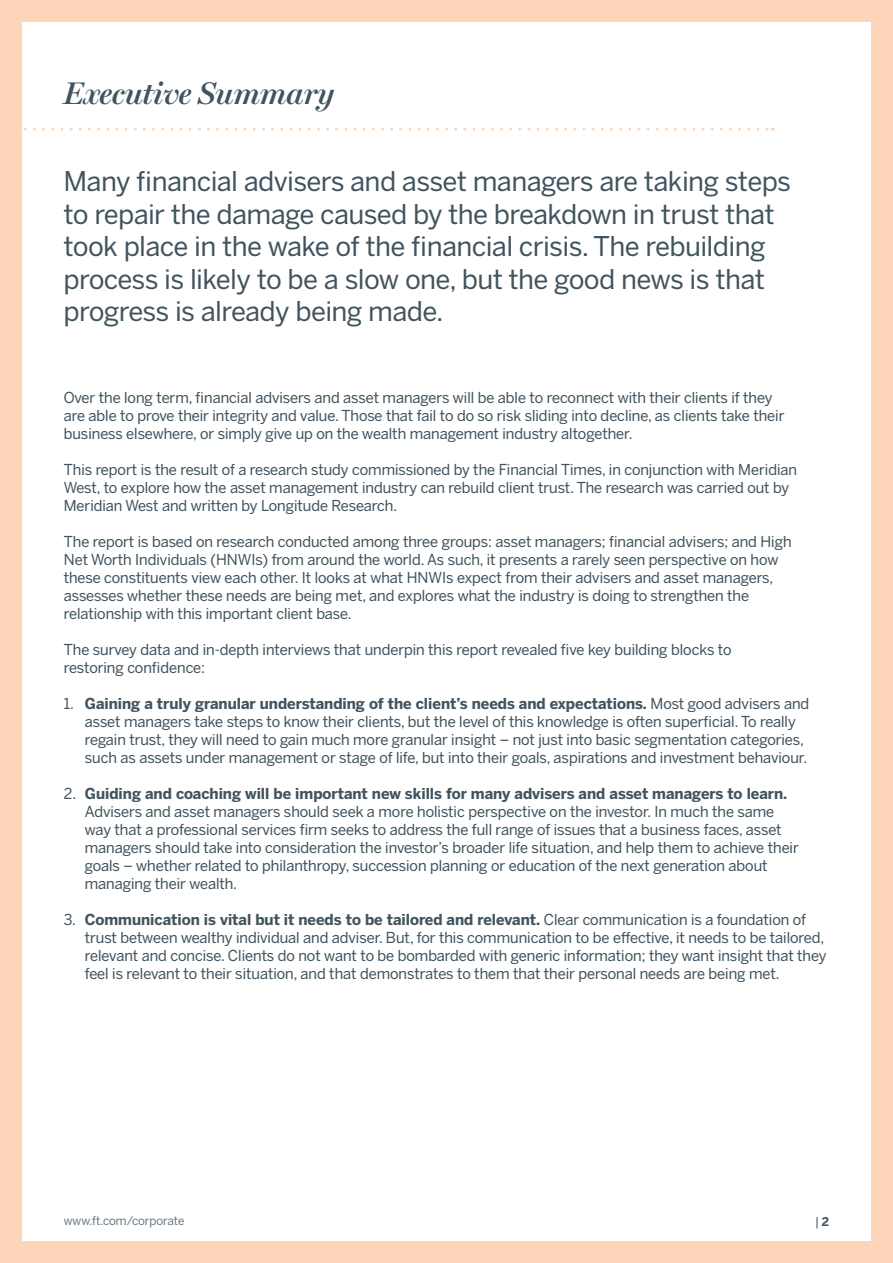
<style>
.page{position:relative;width:893px;height:1263px;background:#fff}
.page>*{position:absolute;margin:0;border:0;box-sizing:border-box;transform-origin:0 0}
.t1{font:italic 600 31.5px "Miller Display";color:#41535d}
.t2{font:27px/32.4px "Benton Sans";color:#41535d}
.t3{font:15px/18px "Benton Sans";color:#41535d}
.t4{font:12px "Benton Sans";color:#697b85}
.t5{font:12px "Benton Sans";color:#41535d}
.s1{font-weight:700}
</style>
<div class="page">
<div style="left:0;top:0;width:893px;height:21px;background:#fdd6b9"></div>
<div style="left:0;top:1242px;width:893px;height:21px;background:#fdd6b9"></div>
<div style="left:0;top:0;width:21px;height:1263px;background:#fdd6b9"></div>
<div style="left:872px;top:0;width:21px;height:1263px;background:#fdd6b9"></div>
<svg style="left:21px;top:128px;width:752px;height:3px"></svg>
<h1 class="t1" style="left:64px;top:76px;width:272px">Executive Summary</h1>
<p class="t2" style="left:64px;top:165px;width:728px">Many financial advisers and asset managers are taking steps to repair the damage caused by the breakdown in trust that took place in the wake of the financial crisis. The rebuilding process is likely to be a slow one, but the good news is that progress is already being made.</p>
<p class="t3" style="left:64px;top:388px;width:722px">Over the long term, financial advisers and asset managers will be able to reconnect with their clients if they are able to prove their integrity and value. Those that fail to do so risk sliding into decline, as clients take their business elsewhere, or simply give up on the wealth management industry altogether.</p>
<p class="t3" style="left:64px;top:460px;width:735px">This report is the result of a research study commissioned by the Financial Times, in conjunction with Meridian<br>West, to explore how the asset management industry can rebuild client trust. The research was carried out by<br>Meridian West and written by Longitude Research.</p>
<p class="t3" style="left:64px;top:532px;width:729px">The report is based on research conducted among three groups: asset managers; financial advisers; and High Net Worth Individuals (HNWIs) from around the world. As such, it presents a rarely seen perspective on how these constituents view each other. It looks at what HNWIs expect from their advisers and asset managers, assesses whether these needs are being met, and explores what the industry is doing to strengthen the relationship with this important client base.</p>
<p class="t3" style="left:64px;top:640px;width:669px">The survey data and in-depth interviews that underpin this report revealed five key building blocks to restoring confidence:</p>
<p class="t3" style="left:85px;top:694px;width:726px;text-indent:-21px">1. <span class="s1">Gaining a truly granular understanding of the client’s needs and expectations.</span> Most good advisers and asset managers take steps to know their clients, but the level of this knowledge is often superficial. To really regain trust, they will need to gain much more granular insight – not just into basic segmentation categories, such as assets under management or stage of life, but into their goals, aspirations and investment behaviour.</p>
<p class="t3" style="left:85px;top:784px;width:715px;text-indent:-21px">2. <span class="s1">Guiding and coaching will be important new skills for many advisers and asset managers to learn.<br></span>Advisers and asset managers should seek a more holistic perspective on the investor. In much the same way that a professional services firm seeks to address the full range of issues that a business faces, asset managers should take into consideration the investor’s broader life situation, and help them to achieve their goals – whether related to philanthropy, succession planning or education of the next generation about managing their wealth.</p>
<p class="t3" style="left:85px;top:910px;width:743px;text-indent:-21px">3. <span class="s1">Communication is vital but it needs to be tailored and relevant.</span> Clear communication is a foundation of trust between wealthy individual and adviser. But, for this communication to be effective, it needs to be tailored, relevant and concise. Clients do not want to be bombarded with generic information; they want insight that they feel is relevant to their situation, and that demonstrates to them that their personal needs are being met.</p>
<p class="t4" style="left:64px;top:1214px;width:122px">www.ft.com/corporate</p>
<p class="t5" style="left:815px;top:1215px;width:16px">| <span class="s1">2</span></p>
</div>
